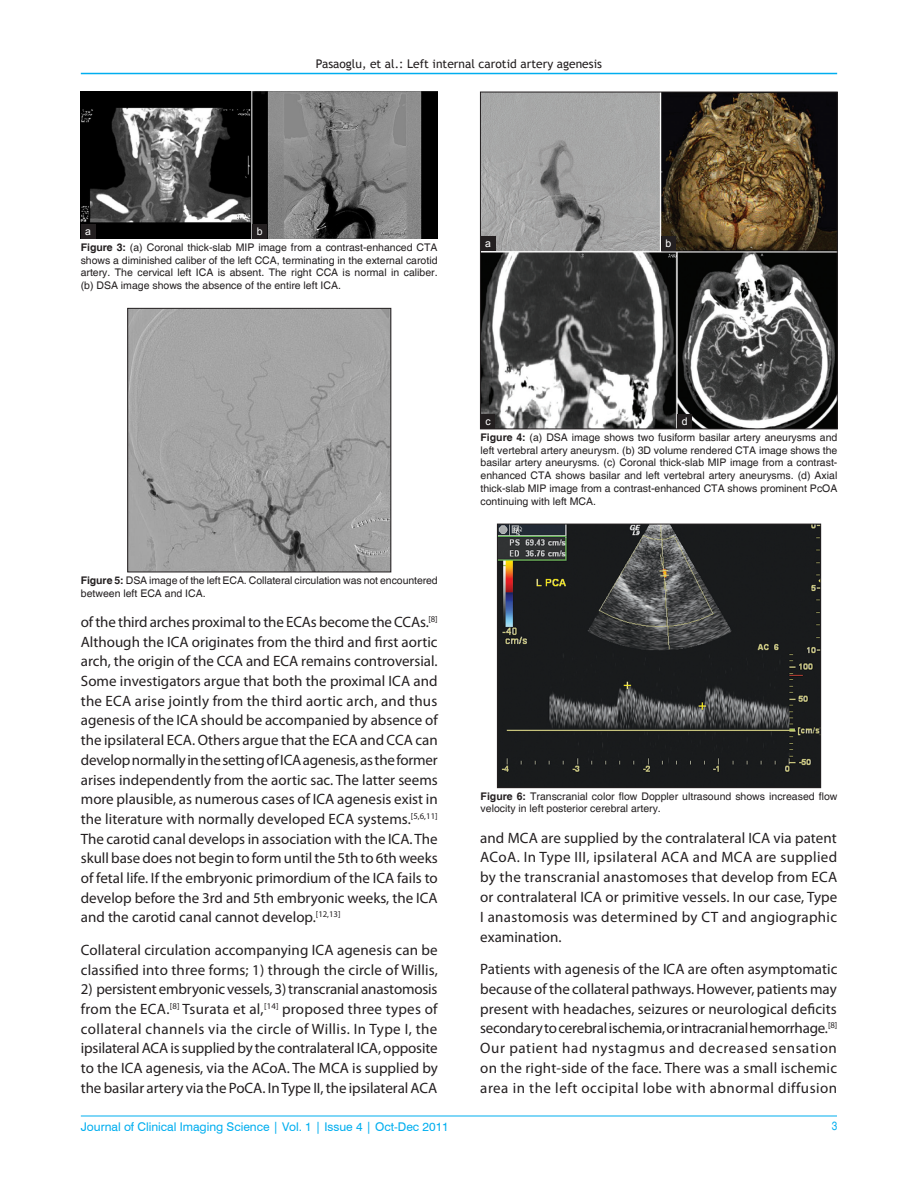
<style>
.page{position:relative;width:918px;height:1188px;background:#fff}
.page>*{position:absolute;margin:0;border:0;box-sizing:border-box;transform-origin:0 0}
.TX{font:15px/19.6px "Myriad Pro";letter-spacing:.01em;color:#231f20;text-align:justify}
.t1{font:12px "Swiss 721 BT";color:#00aeef}
.t2{font:12px "Trebuchet MS";color:#231f20}
.t3{font:condensed 12px "Helvetica";color:#00aeef}
.FGC{font:10.5px/12.8px "Helvetica";color:#231f20}
.t4{font:10.5px "Arial";color:#fff}
.s1{font-weight:700}
</style>
<div class="page">
<hr style="left:81px;top:1116px;width:756px;height:1px;background:#00aeef">
<hr style="left:81px;top:73px;width:756px;height:1px;background:#00aeef">
<img style="left:130px;top:310px;width:259px;height:260px">
<div style="left:128px;top:308px;width:263px;height:264px;border:1px solid #231f20"></div>
<img style="left:499px;top:526px;width:320px;height:260px">
<div style="left:497px;top:524px;width:324px;height:264px;border:1px solid #231f20"></div>
<img style="left:81px;top:92px;width:357px;height:147px">
<div style="left:81px;top:224px;width:15px;height:15px;background:#231f20"></div>
<div style="left:252px;top:224px;width:15px;height:15px;background:#231f20"></div>
<img style="left:482px;top:94px;width:353px;height:333px">
<div style="left:480px;top:92px;width:357px;height:337px;border:1px solid #231f20"></div>
<div style="left:481px;top:236px;width:14px;height:14px;background:#231f20"></div>
<div style="left:481px;top:414px;width:14px;height:15px;background:#231f20"></div>
<div style="left:661px;top:236px;width:15px;height:15px;background:#231f20"></div>
<div style="left:677px;top:414px;width:15px;height:15px;background:#231f20"></div>
<p class="t2" style="left:316px;top:56px;width:288px">Pasaoglu, et al.: Left internal carotid artery agenesis</p>
<p class="t4" style="left:85px;top:225px;width:7px">a</p>
<p class="t4" style="left:257px;top:225px;width:7px">b</p>
<p class="FGC" style="left:81px;top:241px;width:358px;text-align:justify"><span class="s1">Figure 3:</span> (a) Coronal thick-slab MIP image from a contrast-enhanced CTA shows a diminished caliber of the left CCA, terminating in the external carotid artery. The cervical left ICA is absent. The right CCA is normal in caliber. (b) DSA image shows the absence of the entire left ICA.</p>
<p class="t4" style="left:485px;top:236px;width:7px">a</p>
<p class="t4" style="left:485px;top:415px;width:7px">c</p>
<p class="t4" style="left:666px;top:236px;width:7px">b</p>
<p class="t4" style="left:682px;top:415px;width:7px">d</p>
<p class="FGC" style="left:81px;top:574px;width:358px"><span class="s1">Figure 5:</span> DSA image of the left ECA. Collateral circulation was not encountered between left ECA and ICA.</p>
<p class="TX" style="left:81px;top:612px;width:358px">of the third arches proximal to the ECAs become the CCAs.<sup>[8] </sup>Although the ICA originates from the third and first aortic arch, the origin of the CCA and ECA remains controversial.<br>Some investigators argue that both the proximal ICA and the ECA arise jointly from the third aortic arch, and thus agenesis of the ICA should be accompanied by absence of the ipsilateral ECA. Others argue that the ECA and CCA can develop normally in the setting of ICA agenesis, as the former arises independently from the aortic sac. The latter seems more plausible, as numerous cases of ICA agenesis exist in the literature with normally developed ECA systems.<sup>[5,6,11] </sup>The carotid canal develops in association with the ICA. The skull base does not begin to form until the 5th to 6th weeks of fetal life. If the embryonic primordium of the ICA fails to develop before the 3rd and 5th embryonic weeks, the ICA and the carotid canal cannot develop.<sup>[12,13]</sup></p>
<p class="TX" style="left:81px;top:940px;width:359px">Collateral circulation accompanying ICA agenesis can be classified into three forms; 1) through the circle of Willis,</p>
<p class="TX" style="left:81px;top:979px;width:359px">2) persistent embryonic vessels, 3) transcranial anastomosis from the ECA.<sup>[8]</sup> Tsurata et al,<sup>[14]</sup> proposed three types of collateral channels via the circle of Willis. In Type I, the ipsilateral ACA is supplied by the contralateral ICA, opposite to the ICA agenesis, via the ACoA. The MCA is supplied by the basilar artery via the PoCA. In Type II, the ipsilateral ACA</p>
<p class="FGC" style="left:481px;top:431px;width:358px;text-align:justify"><span class="s1">Figure 4:</span> (a) DSA image shows two fusiform basilar artery aneurysms and left vertebral artery aneurysm. (b) 3D volume rendered CTA image shows the basilar artery aneurysms. (c) Coronal thick-slab MIP image from a contrast&shy;enhanced CTA shows basilar and left vertebral artery aneurysms. (d) Axial thick-slab MIP image from a contrast-enhanced CTA shows prominent PcOA continuing with left MCA.</p>
<p class="FGC" style="left:481px;top:790px;width:358px"><span class="s1">Figure 6:</span> Transcranial color flow Doppler ultrasound shows increased flow velocity in left posterior cerebral artery.</p>
<p class="TX" style="left:480px;top:828px;width:359px">and MCA are supplied by the contralateral ICA via patent ACoA. In Type III, ipsilateral ACA and MCA are supplied by the transcranial anastomoses that develop from ECA or contralateral ICA or primitive vessels. In our case, Type I anastomosis was determined by CT and angiographic examination.</p>
<p class="TX" style="left:480px;top:959px;width:359px">Patients with agenesis of the ICA are often asymptomatic because of the collateral pathways. However, patients may present with headaches, seizures or neurological deficits secondary to cerebral ischemia, or intracranial hemorrhage.<sup>[8] </sup>Our patient had nystagmus and decreased sensation on the right-side of the face. There was a small ischemic area in the left occipital lobe with abnormal diffusion</p>
<p class="t1" style="left:81px;top:1119px;width:370px">Journal of Clinical Imaging Science | Vol. 1 | Issue 4 | Oct-Dec 2011</p>
<p class="t3" style="left:832px;top:1119px;width:7px">3</p>
</div>
